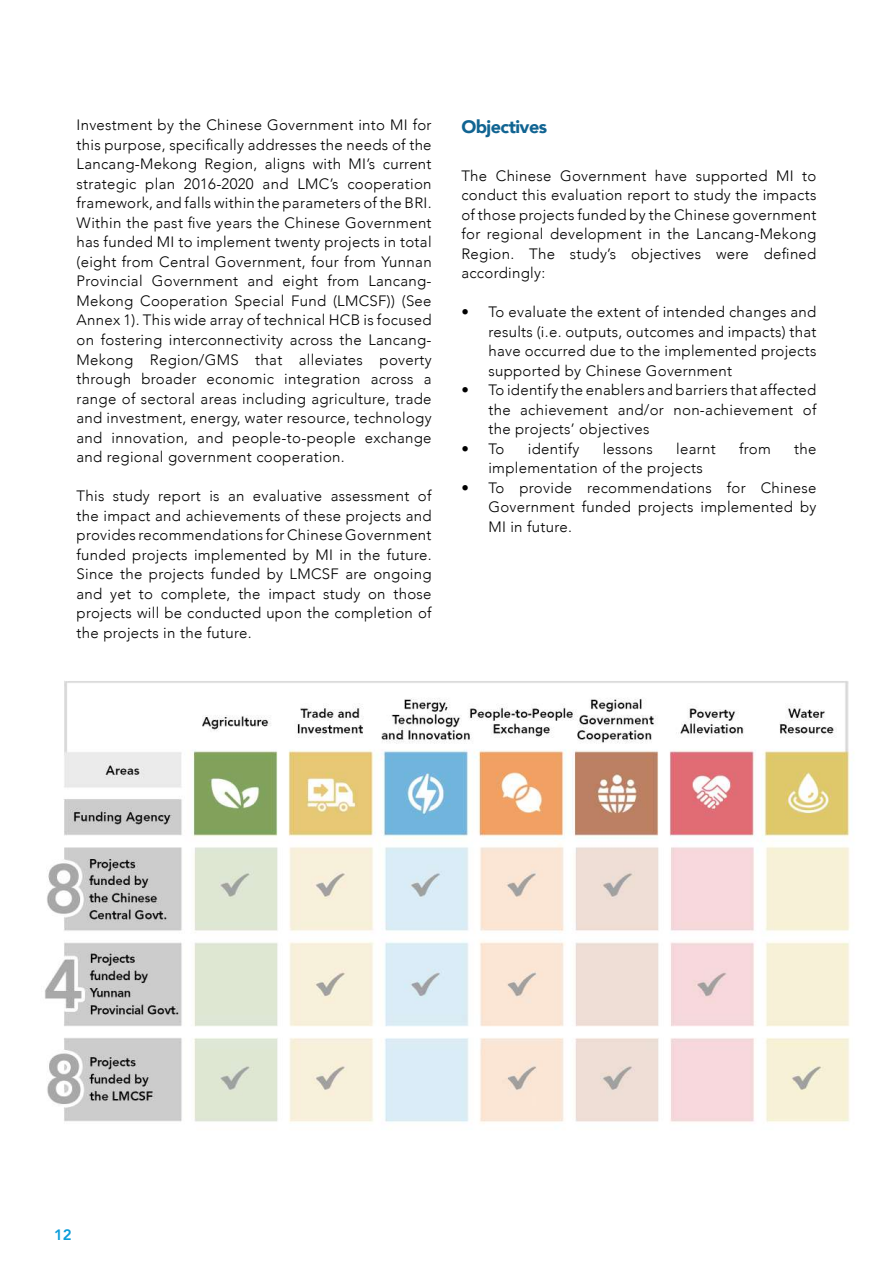
<style>
.page{position:relative;width:893px;height:1263px;background:#fff}
.page>*{position:absolute;margin:0;border:0;box-sizing:border-box;transform-origin:0 0}
.t1{font:900 18px "Avenir";letter-spacing:-.03em;color:#116492}
.t2{font:300 15px/19.5px "Avenir";letter-spacing:.02em;color:#000;text-align:justify}
.t3{font:800 15px "Avenir";color:#0b9dda}
</style>
<div class="page">
<img style="left:45px;top:818px;width:805px;height:306px">
<svg style="left:63px;top:681px;width:791px;height:137px"></svg>
<p class="t2" style="left:77px;top:116px;width:357px">Investment by the Chinese Government into MI for</p>
<p class="t1" style="left:461px;top:112px;width:87px">Objectives</p>
<p class="t2" style="left:77px;top:135px;width:357px">this purpose, specifically addresses the needs of the Lancang-Mekong Region, aligns with MI’s current strategic plan 2016-2020 and LMC’s cooperation framework, and falls within the parameters of the BRI.<br>Within the past five years the Chinese Government has funded MI to implement twenty projects in total (eight from Central Government, four from Yunnan Provincial Government and eight from Lancang-Mekong Cooperation Special Fund (LMCSF)) (See Annex 1). This wide array of technical HCB is focused on fostering interconnectivity across the Lancang-Mekong Region/GMS that alleviates poverty through broader economic integration across a range of sectoral areas including agriculture, trade and investment, energy, water resource, technology and innovation, and people-to-people exchange and regional government cooperation.</p>
<p class="t2" style="left:77px;top:486px;width:357px">This study report is an evaluative assessment of the impact and achievements of these projects and provides recommendations for Chinese Government funded projects implemented by MI in the future.<br>Since the projects funded by LMCSF are ongoing and yet to complete, the impact study on those projects will be conducted upon the completion of the projects in the future.</p>
<p class="t2" style="left:461px;top:166px;width:357px">The Chinese Government have supported MI to conduct this evaluation report to study the impacts of those projects funded by the Chinese government for regional development in the Lancang-Mekong Region. The study’s objectives were defined accordingly:</p>
<p class="t2" style="left:488px;top:302px;width:330px;text-indent:-27px">• To evaluate the extent of intended changes and results (i.e. outputs, outcomes and impacts) that have occurred due to the implemented projects supported by Chinese Government</p>
<p class="t2" style="left:488px;top:380px;width:330px;text-indent:-27px">• To identify the enablers and barriers that affected the achievement and/or non-achievement of the projects’ objectives</p>
<p class="t2" style="left:461px;top:439px;width:45px">• To</p>
<p class="t2" style="left:528px;top:439px;width:53px">identify</p>
<p class="t2" style="left:603px;top:439px;width:52px">lessons</p>
<p class="t2" style="left:676px;top:439px;width:41px">learnt</p>
<p class="t2" style="left:739px;top:439px;width:33px">from</p>
<p class="t2" style="left:794px;top:439px;width:24px">the</p>
<p class="t2" style="left:488px;top:458px;width:216px">implementation of the projects</p>
<p class="t2" style="left:488px;top:478px;width:330px;text-indent:-27px">• To provide recommendations for Chinese Government funded projects implemented by MI in future.</p>
<p class="t3" style="left:54px;top:1223px;width:19px">12</p>
</div>
